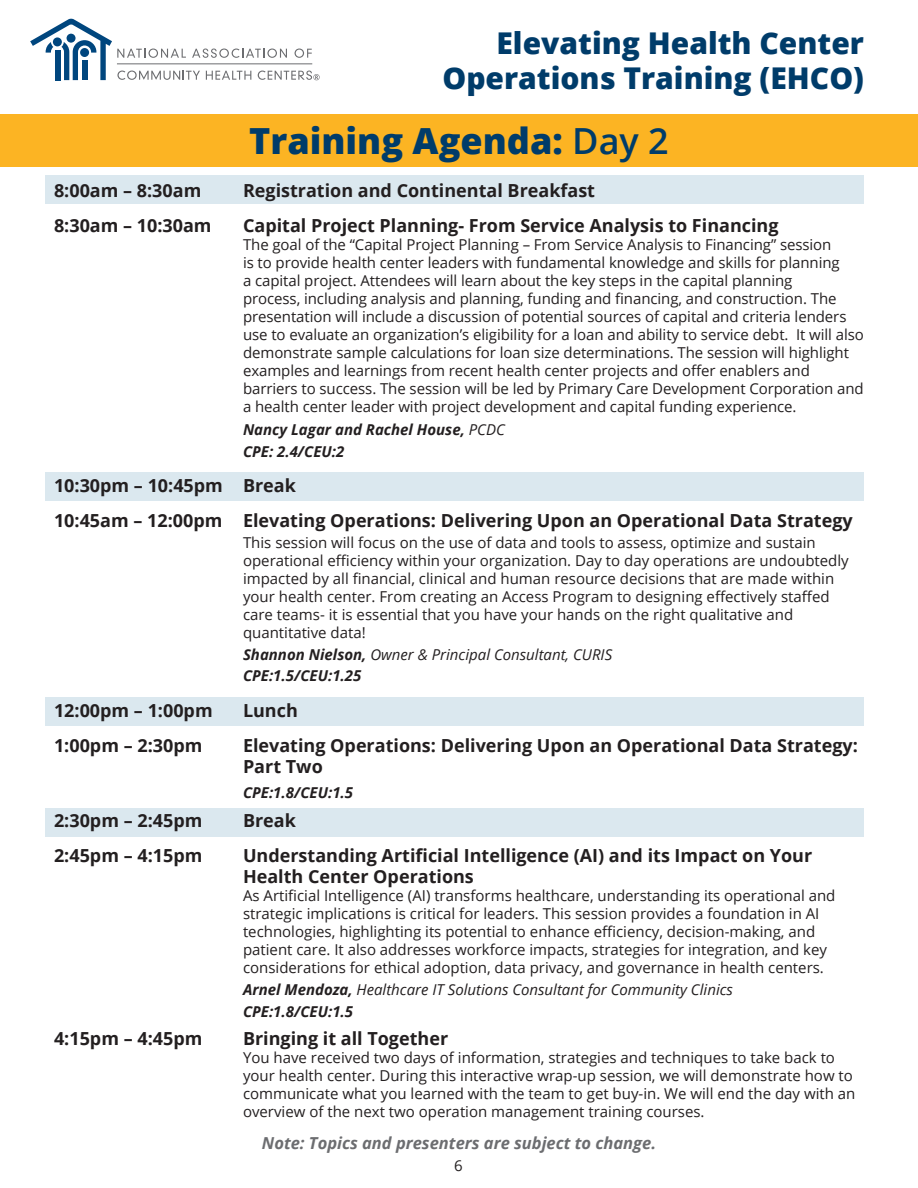
<style>
.page{position:relative;width:918px;height:1188px;background:#fff}
.page>*{position:absolute;margin:0;border:0;box-sizing:border-box;transform-origin:0 0}
.t1{font:800 36px "Open Sans";color:#003c6a}
.t2{font:800 30px/34.5px "Open Sans";color:#003c6a;text-align:right}
.t3{font:700 18px/21.6px "Open Sans";color:#231f20}
.t4{font:italic 700 16.5px "Open Sans";color:#6c6d70}
.t5{font:15px/18px "Open Sans";color:#231f20}
.t6{font:italic 15px/21.6px "Open Sans";color:#231f20}
.t7{font:italic 700 15px "Open Sans";color:#231f20}
.s1{font-weight:600}
.s2{font-weight:400}
.s3{font-weight:700}
</style>
<div class="page">
<div style="left:45px;top:472px;width:819px;height:29px;background:#dbe8ef"></div>
<div style="left:45px;top:808px;width:819px;height:29px;background:#dbe8ef"></div>
<div style="left:45px;top:697px;width:819px;height:29px;background:#dbe8ef"></div>
<div style="left:45px;top:175px;width:819px;height:29px;background:#dbe8ef"></div>
<div style="left:0;top:114px;width:918px;height:53px;background:#fcb423"></div>
<svg style="left:30px;top:19px;width:290px;height:61px"></svg>
<p class="t2" style="left:442px;top:24px;width:423px">Elevating Health Center<br>Operations Training (EHCO)</p>
<p class="t1" style="left:249px;top:113px;width:421px">Training Agenda: <span class="s1">Day 2</span></p>
<p class="t3" style="left:54px;top:179px;width:149px">8:00am – 8:30am</p>
<p class="t3" style="left:243px;top:179px;width:354px">Registration and Continental Breakfast</p>
<p class="t3" style="left:54px;top:214px;width:159px">8:30am – 10:30am</p>
<p class="t3" style="left:243px;top:214px;width:537px">Capital Project Planning- From Service Analysis to Financing</p>
<p class="t5" style="left:243px;top:235px;width:622px">The goal of the “Capital Project Planning – From Service Analysis to Financing” session<br>is to provide health center leaders with fundamental knowledge and skills for planning<br>a capital project. Attendees will learn about the key steps in the capital planning<br>process, including analysis and planning, funding and financing, and construction. The presentation will include a discussion of potential sources of capital and criteria lenders use to evaluate an organization’s eligibility for a loan and ability to service debt. It will also demonstrate sample calculations for loan size determinations. The session will highlight examples and learnings from recent health center projects and offer enablers and barriers to success. The session will be led by Primary Care Development Corporation and a health center leader with project development and capital funding experience.</p>
<p class="t7" style="left:243px;top:419px;width:263px">Nancy Lagar and Rachel House, <span class="s2">PCDC</span></p>
<p class="t7" style="left:243px;top:441px;width:103px">CPE: 2.4/CEU:2</p>
<p class="t3" style="left:54px;top:474px;width:243px">10:30pm – 10:45pm Break</p>
<p class="t3" style="left:54px;top:509px;width:800px">10:45am – 12:00pm Elevating Operations: Delivering Upon an Operational Data Strategy</p>
<p class="t5" style="left:243px;top:534px;width:607px">This session will focus on the use of data and tools to assess, optimize and sustain operational efficiency within your organization. Day to day operations are undoubtedly impacted by all financial, clinical and human resource decisions that are made within your health center. From creating an Access Program to designing effectively staffed care teams- it is essential that you have your hands on the right qualitative and quantitative data!</p>
<p class="t6" style="left:243px;top:643px;width:371px"><span class="s3">Shannon Nielson,</span> Owner &amp; Principal Consultant, CURIS</p>
<p class="t7" style="left:243px;top:665px;width:120px">CPE:1.5/CEU:1.25</p>
<p class="t3" style="left:54px;top:699px;width:160px">12:00pm – 1:00pm</p>
<p class="t3" style="left:243px;top:699px;width:56px">Lunch</p>
<p class="t3" style="left:54px;top:734px;width:150px">1:00pm – 2:30pm</p>
<p class="t3" style="left:243px;top:734px;width:616px">Elevating Operations: Delivering Upon an Operational Data Strategy:<br>Part Two</p>
<p class="t7" style="left:243px;top:782px;width:112px">CPE:1.8/CEU:1.5</p>
<p class="t3" style="left:54px;top:809px;width:150px">2:30pm – 2:45pm</p>
<p class="t3" style="left:243px;top:809px;width:54px">Break</p>
<p class="t3" style="left:54px;top:844px;width:150px">2:45pm – 4:15pm</p>
<p class="t3" style="left:243px;top:844px;width:571px">Understanding Artificial Intelligence (AI) and its Impact on Your<br>Health Center Operations</p>
<p class="t5" style="left:243px;top:887px;width:594px">As Artificial Intelligence (AI) transforms healthcare, understanding its operational and strategic implications is critical for leaders. This session provides a foundation in AI technologies, highlighting its potential to enhance efficiency, decision-making, and patient care. It also addresses workforce impacts, strategies for integration, and key considerations for ethical adoption, data privacy, and governance in health centers.</p>
<p class="t6" style="left:243px;top:978px;width:491px"><span class="s3">Arnel Mendoza,</span> Healthcare IT Solutions Consultant for Community Clinics<br><span class="s3">CPE:1.8/CEU:1.5</span></p>
<p class="t3" style="left:54px;top:1027px;width:150px">4:15pm – 4:45pm</p>
<p class="t3" style="left:243px;top:1027px;width:207px">Bringing it all Together</p>
<p class="t5" style="left:243px;top:1048px;width:614px">You have received two days of information, strategies and techniques to take back to your health center. During this interactive wrap-up session, we will demonstrate how to communicate what you learned with the team to get buy-in. We will end the day with an overview of the next two operation management training courses.</p>
<p class="t4" style="left:262px;top:1131px;width:396px">Note: Topics and presenters are subject to change.</p>
<p class="t5" style="left:454px;top:1156px;width:10px">6</p>
</div>
